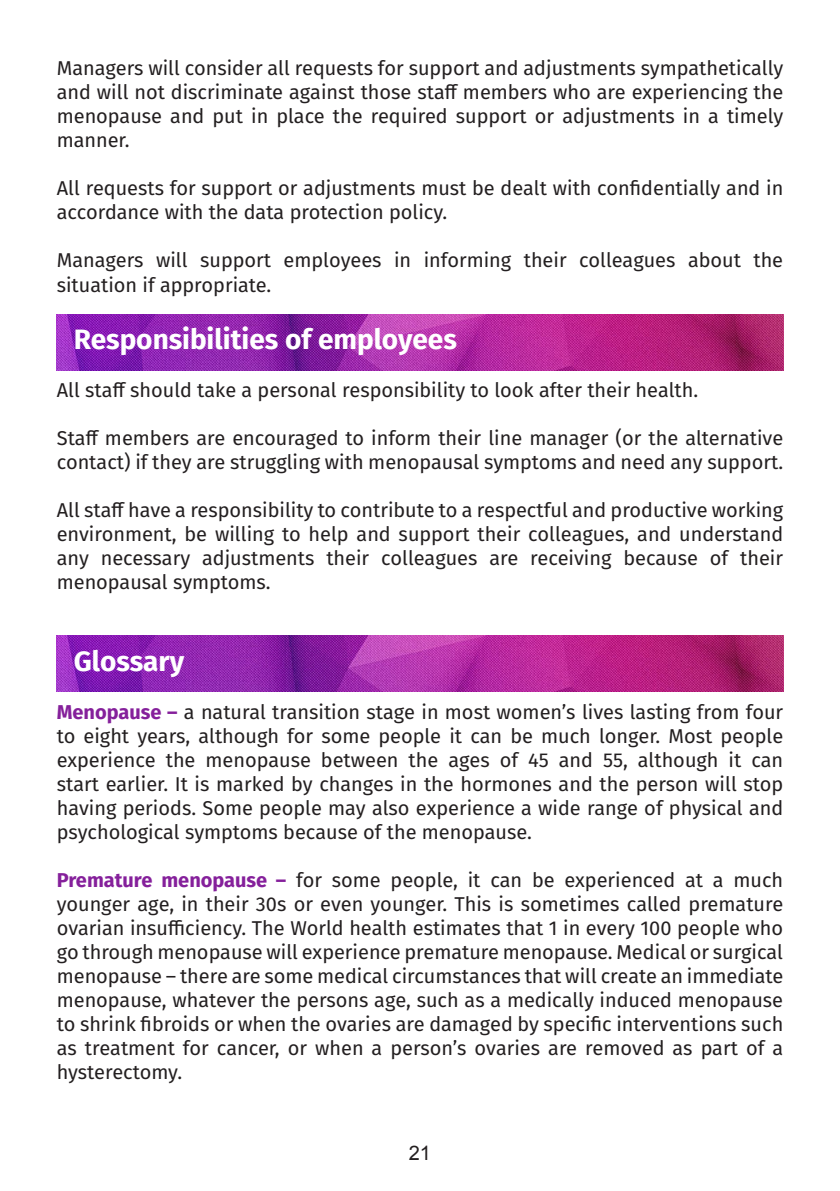
<style>
.page{position:relative;width:840px;height:1191px;background:#fff}
.page>*{position:absolute;margin:0;border:0;box-sizing:border-box;transform-origin:0 0}
.t1{font:700 28px "Fira Sans";color:#fff}
.t2{font:20px/24px "Fira Sans";color:#231f20;text-align:justify}
.t3{font:20px "Arial";color:#231f20}
.s1{font-weight:700;color:#85209b}
</style>
<div class="page">
<img style="left:57px;top:314px;width:725px;height:57px">
<img style="left:57px;top:635px;width:725px;height:57px">
<p class="t2" style="left:57px;top:56px;width:727px">Managers will consider all requests for support and adjustments sympathetically and will not discriminate against those staff members who are experiencing the menopause and put in place the required support or adjustments in a timely manner.</p>
<p class="t2" style="left:57px;top:176px;width:727px">All requests for support or adjustments must be dealt with confidentially and in accordance with the data protection policy.</p>
<p class="t2" style="left:57px;top:248px;width:727px">Managers will support employees in informing their colleagues about the situation if appropriate.</p>
<p class="t1" style="left:74px;top:316px;width:384px">Responsibilities of employees</p>
<p class="t2" style="left:57px;top:377px;width:642px">All staff should take a personal responsibility to look after their health.</p>
<p class="t2" style="left:57px;top:425px;width:727px">Staff members are encouraged to inform their line manager (or the alternative contact) if they are struggling with menopausal symptoms and need any support.</p>
<p class="t2" style="left:57px;top:497px;width:727px">All staff have a responsibility to contribute to a respectful and productive working environment, be willing to help and support their colleagues, and understand any necessary adjustments their colleagues are receiving because of their menopausal symptoms.</p>
<p class="t1" style="left:74px;top:637px;width:112px">Glossary</p>
<p class="t2" style="left:57px;top:699px;width:727px"><span class="s1">Menopause –</span> a natural transition stage in most women’s lives lasting from four to eight years, although for some people it can be much longer. Most people experience the menopause between the ages of 45 and 55, although it can start earlier. It is marked by changes in the hormones and the person will stop having periods. Some people may also experience a wide range of physical and psychological symptoms because of the menopause.</p>
<p class="t2" style="left:57px;top:867px;width:727px"><span class="s1">Premature menopause –</span> for some people, it can be experienced at a much younger age, in their 30s or even younger. This is sometimes called premature ovarian insufficiency. The World health estimates that 1 in every 100 people who go through menopause will experience premature menopause. Medical or surgical menopause – there are some medical circumstances that will create an immediate menopause, whatever the persons age, such as a medically induced menopause to shrink fibroids or when the ovaries are damaged by specific interventions such as treatment for cancer, or when a person’s ovaries are removed as part of a hysterectomy.</p>
<p class="t3" style="left:408px;top:1140px;width:24px">21</p>
</div>
